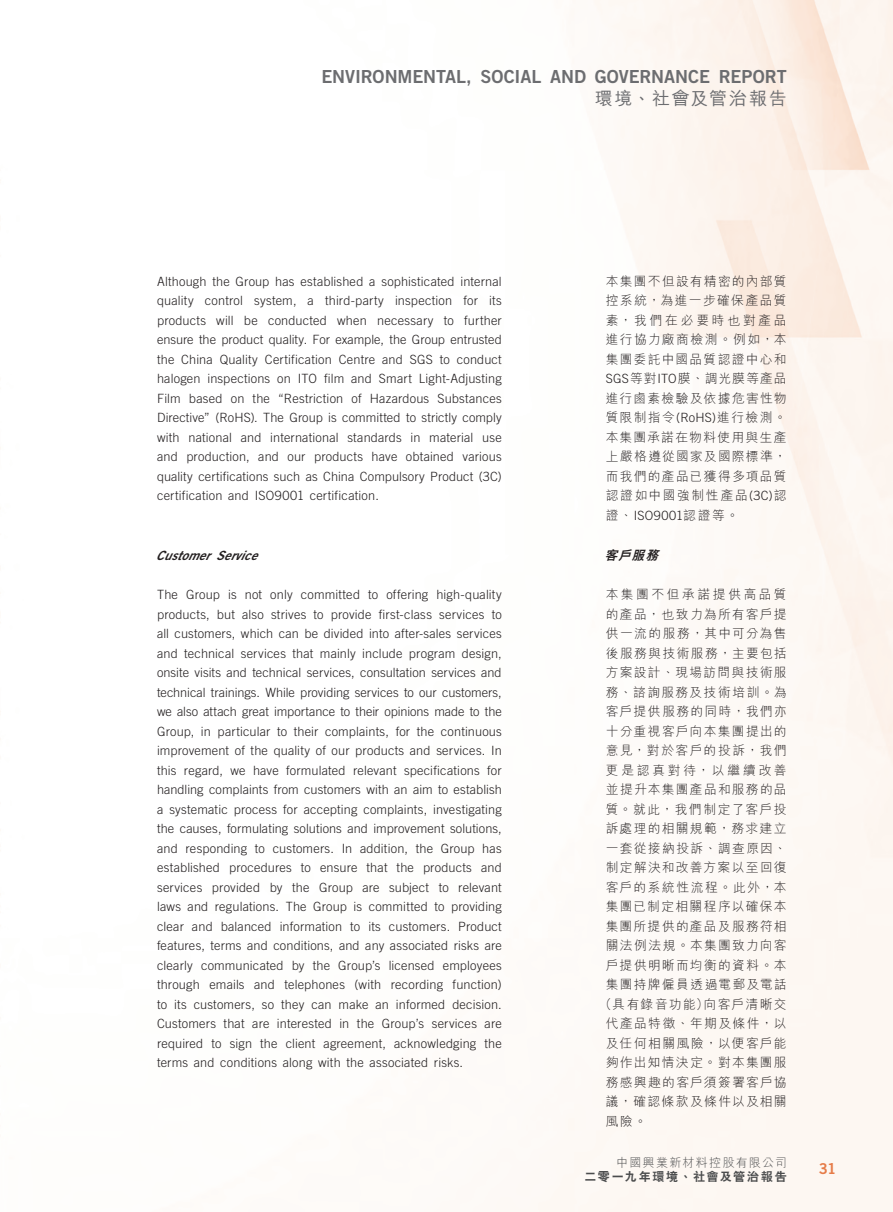
<style>
.page{position:relative;width:893px;height:1212px;background:#fff}
.page>*{position:absolute;margin:0;border:0;box-sizing:border-box;transform-origin:0 0}
.t1{font:18px "Trade Gothic LT Std Bd 2";letter-spacing:-.005em;color:#6c6d70}
.t2{font:500 18px "M Hei HK";letter-spacing:.09em;color:#6c6d70}
.t3{font:15px "Trade Gothic LT Std Bd 2";color:#e67c49}
._13_____P4{font:300 12.75px/19.5px "Trade Gothic LT Std";letter-spacing:.015em;color:#231f20;text-align:justify}
._13_____P4-2{font:300 12.75px/19.5px "M Hei HK";letter-spacing:.105em;color:#231f20;text-align:justify}
._05_____H3{font:italic 12.75px "Trade Gothic LT Std Bd 2 Obl";letter-spacing:.01em;color:#231f20}
._13_____P4-3{font:300 12.75px "M Hei HK";letter-spacing:.125em;color:#231f20}
._13_____P4-4{font:300 12.75px "M Hei HK";letter-spacing:.195em;color:#231f20}
._13_____P4-5{font:300 12.75px "M Hei HK";letter-spacing:.225em;color:#231f20}
._05_____H3-2{font:italic 800 12.75px "M Hei HK";color:#231f20}
.t4{font:800 12px "C Hei 2 HK";letter-spacing:.145em;color:#4b4c4d}
.t5{font:300 12px "M Hei HK";letter-spacing:.1em;color:#4b4c4d}
.s1{font-family:"Trade Gothic LT Std"}
</style>
<div class="page">
<h1 class="t1" style="left:321px;top:65px;width:467px">ENVIRONMENTAL, SOCIAL AND GOVERNANCE REPORT</h1>
<h1 class="t2" style="left:595px;top:85px;width:193px">環境、社會及管治報告</h1>
<p class="_13_____P4" style="left:157px;top:271px;width:346px">Although the Group has established a sophisticated internal quality control system, a third-party inspection for its products will be conducted when necessary to further ensure the product quality. For example, the Group entrusted the China Quality Certification Centre and SGS to conduct halogen inspections on ITO film and Smart Light-Adjusting Film based on the “Restriction of Hazardous Substances Directive” (RoHS). The Group is committed to strictly comply with national and international standards in material use and production, and our products have obtained various quality certifications such as China Compulsory Product (3C) certification and ISO9001 certification.</p>
<p class="_05_____H3" style="left:156px;top:548px;width:107px">Customer Service</p>
<p class="_13_____P4" style="left:157px;top:585px;width:346px">The Group is not only committed to offering high-quality products, but also strives to provide first-class services to all customers, which can be divided into after-sales services and technical services that mainly include program design, onsite visits and technical services, consultation services and technical trainings. While providing services to our customers, we also attach great importance to their opinions made to the Group, in particular to their complaints, for the continuous improvement of the quality of our products and services. In this regard, we have formulated relevant specifications for handling complaints from customers with an aim to establish a systematic process for accepting complaints, investigating the causes, formulating solutions and improvement solutions, and responding to customers. In addition, the Group has established procedures to ensure that the products and services provided by the Group are subject to relevant laws and regulations. The Group is committed to providing clear and balanced information to its customers. Product features, terms and conditions, and any associated risks are clearly communicated by the Group’s licensed employees through emails and telephones (with recording function) to its customers, so they can make an informed decision.<br>Customers that are interested in the Group’s services are required to sign the client agreement, acknowledging the terms and conditions along with the associated risks.</p>
<p class="_13_____P4-2" style="left:606px;top:271px;width:183px">本集團不但設有精密的內部質控系統，為進一步確保產品質素，我們在必要時也對產品進行協力廠商檢測。例如，本集團委託中國品質認證中心和<span class="s1">SGS</span>等對<span class="s1">ITO</span>膜、調光膜等產品進行鹵素檢驗及依據危害性物質限制指令<span class="s1">(RoHS)</span>進行檢測。本集團承諾在物料使用與生產上嚴格遵從國家及國際標準，而我們的產品已獲得多項品質認證如中國強制性產品<span class="s1">(3C)</span>認證、<span class="s1">ISO9001</span>認證等。</p>
<p class="_05_____H3-2" style="left:604px;top:549px;width:58px">客戶服務</p>
<p class="_13_____P4-4" style="left:606px;top:588px;width:182px">本集團不但承諾提供高品質</p>
<p class="_13_____P4-2" style="left:606px;top:604px;width:182px">的產品，也致力為所有客戶提</p>
<p class="_13_____P4-2" style="left:606px;top:623px;width:182px">供一流的服務，其中可分為售</p>
<p class="_13_____P4-2" style="left:606px;top:643px;width:182px">後服務與技術服務，主要包括</p>
<p class="_13_____P4-2" style="left:606px;top:662px;width:182px">方案設計、現場訪問與技術服</p>
<p class="_13_____P4-2" style="left:606px;top:682px;width:182px">務、諮詢服務及技術培訓。為</p>
<p class="_13_____P4-2" style="left:606px;top:701px;width:182px">客戶提供服務的同時，我們亦</p>
<p class="_13_____P4-2" style="left:606px;top:721px;width:182px">十分重視客戶向本集團提出的</p>
<p class="_13_____P4-2" style="left:606px;top:740px;width:182px">意見，對於客戶的投訴，我們</p>
<p class="_13_____P4-5" style="left:606px;top:763px;width:182px">更是認真對待，以繼續改善</p>
<p class="_13_____P4-2" style="left:606px;top:779px;width:182px">並提升本集團產品和服務的品</p>
<p class="_13_____P4-2" style="left:606px;top:799px;width:182px">質。就此，我們制定了客戶投</p>
<p class="_13_____P4-2" style="left:606px;top:818px;width:182px">訴處理的相關規範，務求建立</p>
<p class="_13_____P4-2" style="left:606px;top:838px;width:182px">一套從接納投訴、調查原因、</p>
<p class="_13_____P4-2" style="left:606px;top:857px;width:182px">制定解決和改善方案以至回復</p>
<p class="_13_____P4-3" style="left:606px;top:880px;width:182px">客戶的系統性流程。此外，本</p>
<p class="_13_____P4-2" style="left:606px;top:896px;width:182px">集團已制定相關程序以確保本</p>
<p class="_13_____P4-2" style="left:606px;top:916px;width:182px">集團所提供的產品及服務符相</p>
<p class="_13_____P4-2" style="left:606px;top:935px;width:182px">關法例法規。本集團致力向客</p>
<p class="_13_____P4-2" style="left:606px;top:955px;width:182px">戶提供明晰而均衡的資料。本</p>
<p class="_13_____P4-2" style="left:606px;top:974px;width:182px">集團持牌僱員透過電郵及電話</p>
<p class="_13_____P4-2" style="left:599px;top:994px;width:189px">（具有錄音功能）向客戶清晰交</p>
<p class="_13_____P4-2" style="left:606px;top:1013px;width:182px">代產品特徵、年期及條件，以</p>
<p class="_13_____P4-2" style="left:606px;top:1033px;width:182px">及任何相關風險，以便客戶能</p>
<p class="_13_____P4-2" style="left:606px;top:1052px;width:182px">夠作出知情決定。對本集團服</p>
<p class="_13_____P4-2" style="left:606px;top:1072px;width:182px">務感興趣的客戶須簽署客戶協</p>
<p class="_13_____P4-2" style="left:606px;top:1091px;width:182px">議，確認條款及條件以及相關</p>
<p class="_13_____P4-2" style="left:606px;top:1111px;width:43px">風險。</p>
<p class="t5" style="left:616px;top:1156px;width:172px">中國興業新材料控股有限公司</p>
<p class="t4" style="left:585px;top:1169px;width:204px">二零一九年環境、社會及管治報告</p>
<p class="t3" style="left:819px;top:1159px;width:19px">31</p>
</div>
